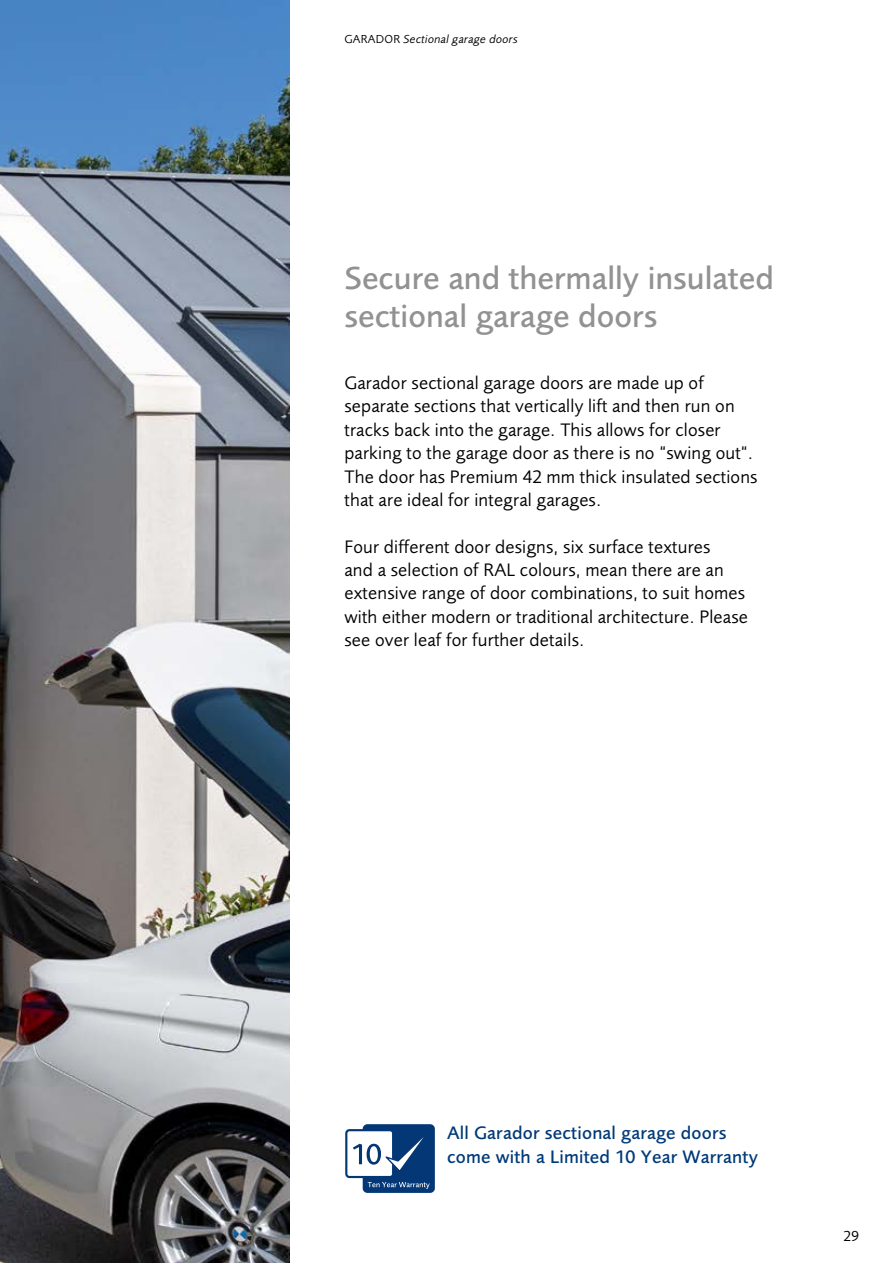
<style>
.page{position:relative;width:893px;height:1263px;background:#fff}
.page>*{position:absolute;margin:0;border:0;box-sizing:border-box;transform-origin:0 0}
.t1{font:500 33px/38.2px "Foundry Sans";color:#929292}
.t2{font:18.75px/23.4px "Foundry Sans";letter-spacing:.01em;color:#000}
.t3{font:500 18.75px/23.4px "Foundry Sans";letter-spacing:.01em;color:#003a78}
.t4{font:15px "Foundry Sans";color:#000}
.t5{font:italic 12px "Foundry Sans";letter-spacing:.02em;color:#000}
.s1{font-style:normal}
</style>
<div class="page">
<img style="left:0;top:0;width:289px;height:1263px">
<div style="left:363px;top:1124px;width:72px;height:69px;background:#033776;border-radius:5px"></div>
<div style="left:346px;top:1130px;width:47px;height:47px;background:#fff;border-radius:3px"></div>
<div style="left:345px;top:1129px;width:49px;height:49px;border:2px solid #033776;border-radius:3px"></div>
<svg style="left:353px;top:1124px;width:82px;height:49px"></svg>
<svg style="left:368px;top:1182px;width:62px;height:7px"></svg>
<p class="t5" style="left:344px;top:32px;width:175px"><span class="s1">GARADOR</span> Sectional garage doors</p>
<h1 class="t1" style="left:344px;top:259px;width:431px">Secure and thermally insulated sectional garage doors</h1>
<p class="t2" style="left:344px;top:371px;width:415px">Garador sectional garage doors are made up of separate sections that vertically lift and then run on tracks back into the garage. This allows for closer parking to the garage door as there is no “swing out“.<br>The door has Premium 42 mm thick insulated sections that are ideal for integral garages.</p>
<p class="t2" style="left:344px;top:535px;width:405px">Four different door designs, six surface textures<br>and a selection of RAL colours, mean there are an extensive range of door combinations, to suit homes with either modern or traditional architecture. Please see over leaf for further details.</p>
<p class="t3" style="left:447px;top:1121px;width:312px">All Garador sectional garage doors come with a Limited 10 Year Warranty</p>
<p class="t4" style="left:843px;top:1228px;width:17px">29</p>
</div>
